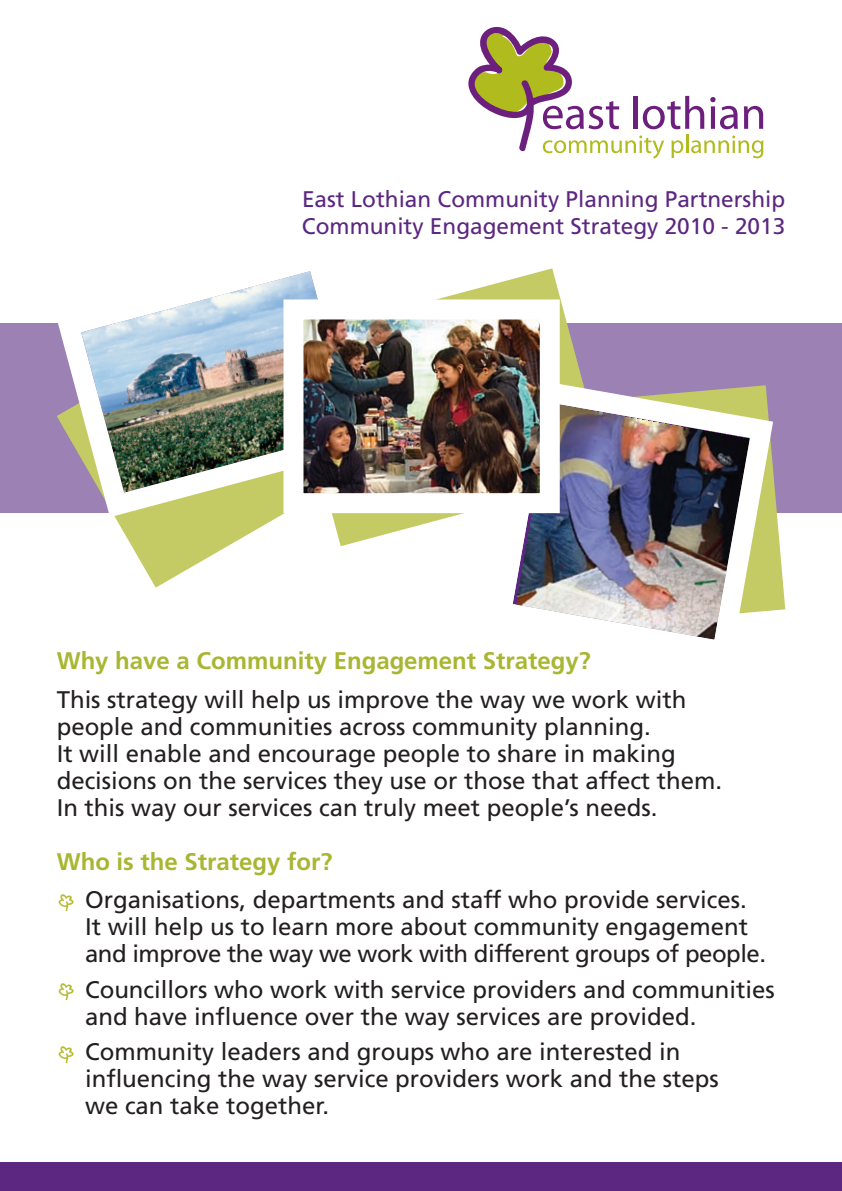
<style>
.page{position:relative;width:842px;height:1191px;background:#fff}
.page>*{position:absolute;margin:0;border:0;box-sizing:border-box;transform-origin:0 0}
.t1{font:24px/27px "Frutiger";color:#231f20}
.t2{font:700 24px "Frutiger";color:#a9b632}
.t3{font:22.6px/27px "Frutiger";color:#5c2781}
</style>
<div class="page">
<img style="left:59px;top:1046px;width:14px;height:16px">
<img style="left:59px;top:984px;width:14px;height:15px">
<img style="left:59px;top:894px;width:14px;height:16px">
<div style="left:0;top:1162px;width:842px;height:29px;background:#5c2781"></div>
<div style="left:0;top:323px;width:842px;height:189px;background:#9b81b4"></div>
<svg style="left:122px;top:529px;width:219px;height:58px"></svg>
<svg style="left:285px;top:268px;width:294px;height:278px"></svg>
<svg style="left:468px;top:26px;width:295px;height:133px"></svg>
<img style="left:44px;top:268px;width:346px;height:261px">
<img style="left:478px;top:367px;width:307px;height:273px">
<img style="left:304px;top:320px;width:235px;height:172px">
<div style="left:283px;top:299px;width:277px;height:214px;border:20px solid #fff"></div>
<p class="t3" style="left:302px;top:188px;width:485px">East Lothian Community Planning Partnership<br>Community Engagement Strategy 2010 - 2013</p>
<p class="t2" style="left:57px;top:651px;width:536px">Why have a Community Engagement Strategy?</p>
<p class="t1" style="left:57px;top:687px;width:667px">This strategy will help us improve the way we work with people and communities across community planning.<br>It will enable and encourage people to share in making decisions on the services they use or those that affect them.<br>In this way our services can truly meet people’s needs.</p>
<p class="t2" style="left:57px;top:851px;width:277px">Who is the Strategy for?</p>
<p class="t1" style="left:85px;top:888px;width:682px">Organisations, departments and staff who provide services.<br>It will help us to learn more about community engagement and improve the way we work with different groups of people.</p>
<p class="t1" style="left:85px;top:977px;width:691px">Councillors who work with service providers and communities and have influence over the way services are provided.</p>
<p class="t1" style="left:85px;top:1040px;width:635px">Community leaders and groups who are interested in influencing the way service providers work and the steps we can take together.</p>
</div>
